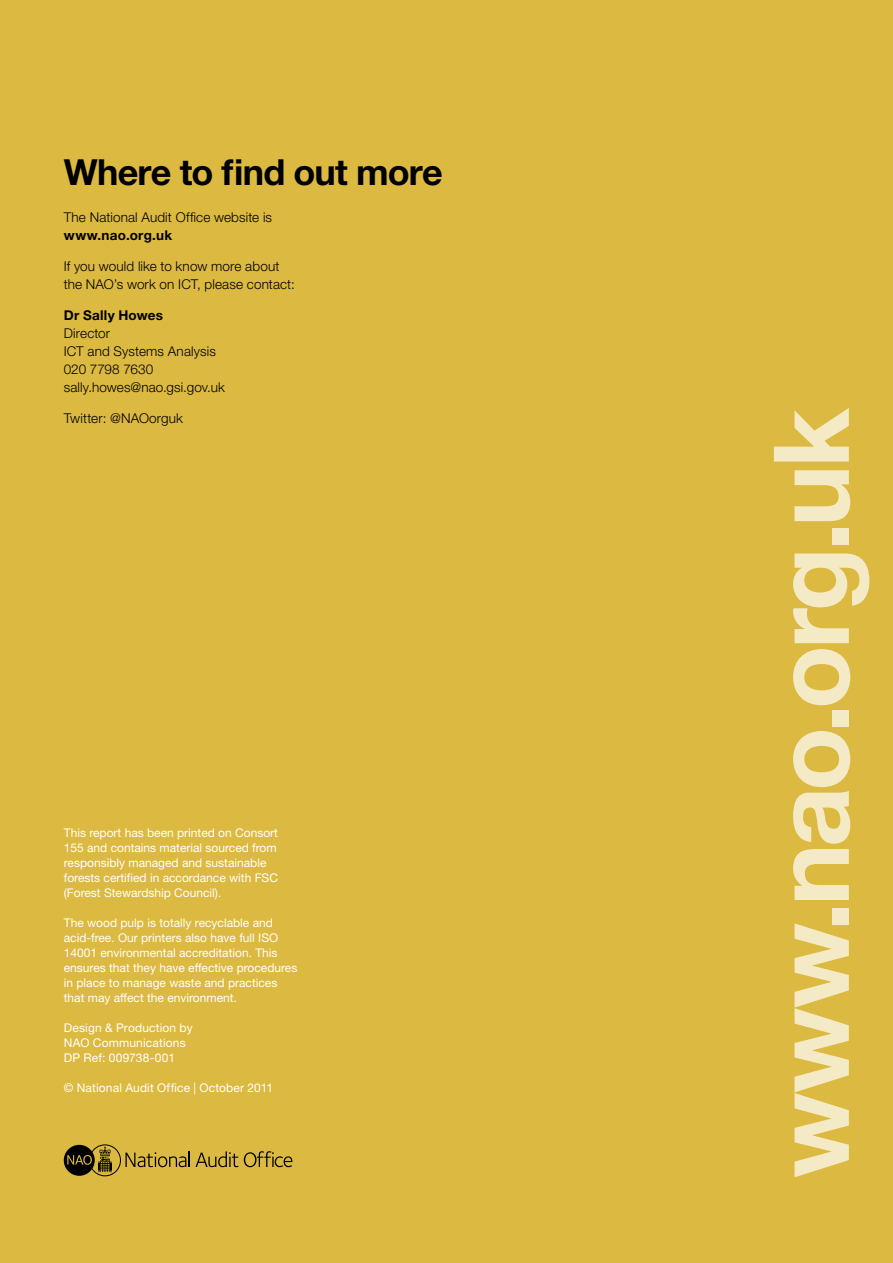
<style>
.page{position:relative;width:893px;height:1263px;background:#dcb940}
.page>*{position:absolute;margin:0;border:0;box-sizing:border-box;transform-origin:0 0}
.REV_HEAD_LARGE_100_8{font:700 105px "Helvetica Neue LT Std";letter-spacing:-.035em;color:#f4eac6}
.REV_HEAD_24_28pt_75{font:700 36px "Helvetica Neue LT Std";letter-spacing:-.02em;color:#000}
.BC_9_12pt_45{font:300 13.5px/18px "Helvetica Neue LT Std";letter-spacing:.01em;color:#000}
.Inside_cover_text{font:12px/15px "Helvetica Neue LT Std";color:#fff}
.s1{font-weight:700}
</style>
<div class="page">
<svg style="left:196px;top:1151px;width:42px;height:16px"></svg>
<svg style="left:244px;top:1151px;width:48px;height:16px"></svg>
<svg style="left:64px;top:1144px;width:126px;height:32px"></svg>
<p class="REV_HEAD_24_28pt_75" style="left:64px;top:150px;width:381px">Where to find out more</p>
<p class="BC_9_12pt_45" style="left:64px;top:208px;width:210px">The National Audit Office website is <span class="s1">www.nao.org.uk</span></p>
<p class="BC_9_12pt_45" style="left:64px;top:257px;width:233px">If you would like to know more about the NAO’s work on ICT, please contact:</p>
<p class="BC_9_12pt_45" style="left:64px;top:306px;width:163px"><span class="s1">Dr Sally Howes<br></span>Director<br>ICT and Systems Analysis<br>020 7798 7630 sally.howes@nao.gsi.gov.uk</p>
<p class="BC_9_12pt_45" style="left:64px;top:408px;width:121px">Twitter: @NAOorguk</p>
<p class="Inside_cover_text" style="left:64px;top:825px;width:216px">This report has been printed on Consort 155 and contains material sourced from responsibly managed and sustainable forests certified in accordance with FSC (Forest Stewardship Council).</p>
<p class="Inside_cover_text" style="left:64px;top:915px;width:235px">The wood pulp is totally recyclable and acid-free. Our printers also have full ISO 14001 environmental accreditation. This ensures that they have effective procedures in place to manage waste and practices that may affect the environment.</p>
<p class="Inside_cover_text" style="left:64px;top:1020px;width:130px">Design &amp; Production by<br>NAO Communications<br>DP Ref: 009738-001</p>
<p class="Inside_cover_text" style="left:64px;top:1080px;width:211px">© National Audit Office | October 2011</p>
<p class="REV_HEAD_LARGE_100_8" style="left:746px;top:1178px;width:771px;rotate:-90deg">www.nao.org.uk</p>
</div>
